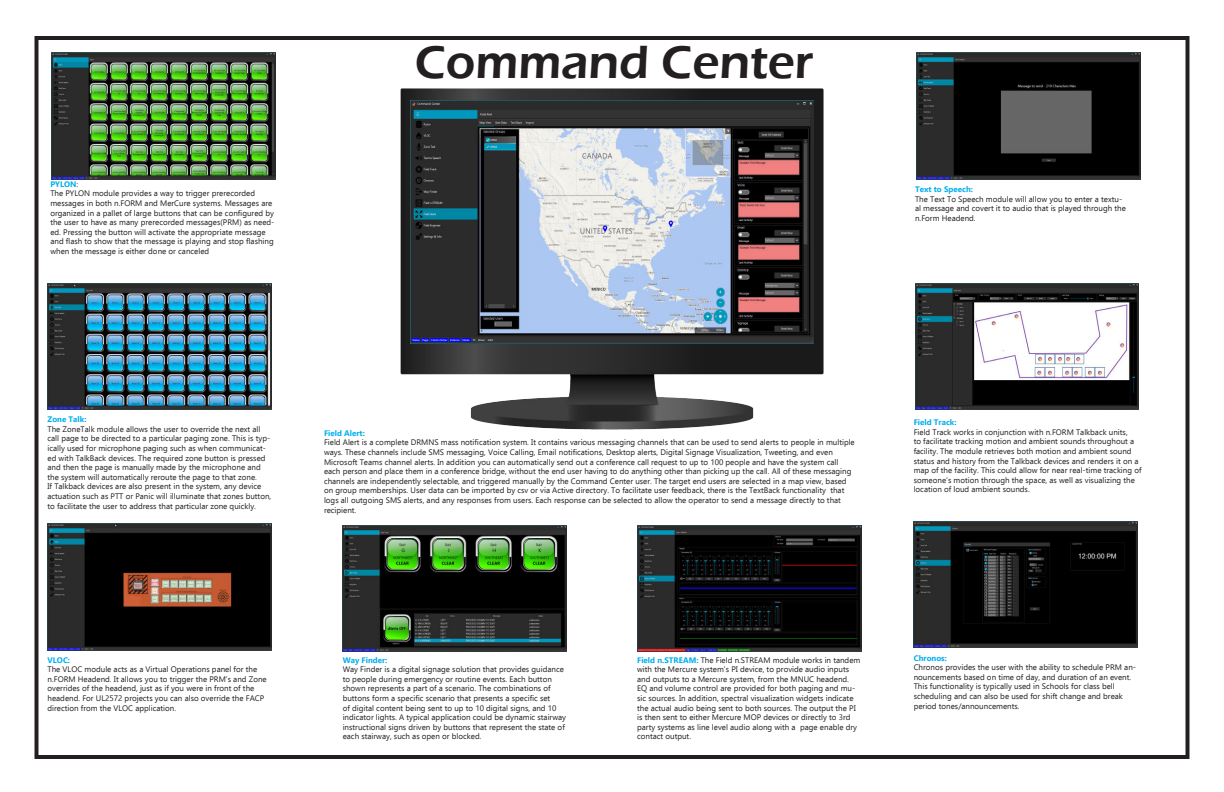
<style>
.page{position:relative;width:1224px;height:792px;background:#fff}
.page>*{position:absolute;margin:0;border:0;box-sizing:border-box;transform-origin:0 0}
.t1{font:600 48px "Eras ITC";color:#231f20}
.t2{font:8px/9.6px "Ebrima";color:#231f20}
.t3{font:700 8px "Ebrima";color:#00aeef}
.s1{font-weight:700;color:#00aeef}
</style>
<div class="page">
<div style="left:35px;top:36px;width:1155px;height:723px;border:4px solid #231f20"></div>
<img style="left:401px;top:89px;width:422px;height:341px">
<img style="left:410px;top:100px;width:404px;height:243px">
<img style="left:51px;top:53px;width:224px;height:126px">
<img style="left:48px;top:283px;width:223px;height:126px">
<img style="left:48px;top:524px;width:223px;height:126px">
<img style="left:916px;top:53px;width:224px;height:126px">
<img style="left:915px;top:283px;width:224px;height:126px">
<img style="left:914px;top:522px;width:223px;height:126px">
<img style="left:343px;top:525px;width:224px;height:126px">
<img style="left:637px;top:525px;width:224px;height:126px">
<p class="t2" style="left:50px;top:180px;width:226px"><span class="s1">PYLON</span>:<br>The PYLON module provides a way to trigger prerecorded messages in both n.FORM and MerCure systems. Messages are organized in a pallet of large buttons that can be configured by the user to have as many prerecorded messages(PRM) as need&shy;ed. Pressing the button will activate the appropriate message and flash to show that the message is playing and stop flashing when the message is either done or canceled</p>
<h1 class="t1" style="left:415px;top:42px;width:400px">Command Center</h1>
<p class="t3" style="left:915px;top:186px;width:59px">Text to Speech:</p>
<p class="t2" style="left:915px;top:195px;width:212px">The Text To Speech module will allow you to enter a textu&shy;al message and covert it to audio that is played through the n.Form Headend.</p>
<p class="t3" style="left:48px;top:416px;width:41px">Zone Talk:</p>
<p class="t2" style="left:48px;top:425px;width:225px">The ZoneTalk module allows the user to override the next all call page to be directed to a particular paging zone. This is typ&shy;ically used for microphone paging such as when communicat&shy;ed with TalkBack devices. The required zone button is pressed and then the page is manually made by the microphone and the system will automatically reroute the page to that zone.<br>If Talkback devices are also present in the system, any device actuation such as PTT or Panic will illuminate that zones button, to facilitate the user to address that particular zone quickly.</p>
<p class="t3" style="left:324px;top:430px;width:42px">Field Alert:</p>
<p class="t2" style="left:324px;top:437px;width:532px">Field Alert is a complete DRMNS mass notification system. It contains various messaging channels that can be used to send alerts to people in multiple ways. These channels include SMS messaging, Voice Calling, Email notifications, Desktop alerts, Digital Signage Visualization, Tweeting, and even Microsoft Teams channel alerts. In addition you can automatically send out a conference call request to up to 100 people and have the system call each person and place them in a conference bridge, without the end user having to do anything other than picking up the call. All of these messaging channels are independently selectable, and triggered manually by the Command Center user. The target end users are selected in a map view, based on group memberships. User data can be imported by csv or via Active directory. To facilitate user feedback, there is the TextBack functionality that logs all outgoing SMS alerts, and any responses from users. Each response can be selected to allow the operator to send a message directly to that recipient.</p>
<p class="t3" style="left:914px;top:419px;width:44px">Field Track:</p>
<p class="t2" style="left:914px;top:428px;width:229px">Field Track works in conjunction with n.FORM Talkback units,<br>to facilitate tracking motion and ambient sounds throughout a facility. The module retrieves both motion and ambient sound status and history from the Talkback devices and renders it on a map of the facility. This could allow for near real-time tracking of someone’s motion through the space, as well as visualizing the location of loud ambient sounds.</p>
<p class="t3" style="left:48px;top:657px;width:24px">VLOC:</p>
<p class="t2" style="left:48px;top:665px;width:221px">The VLOC module acts as a Virtual Operations panel for the n.FORM Headend. It allows you to trigger the PRM’s and Zone overrides of the headend, just as if you were in front of the headend. For UL2572 projects you can also override the FACP direction from the VLOC application.</p>
<p class="t3" style="left:343px;top:657px;width:46px">Way Finder:</p>
<p class="t2" style="left:343px;top:665px;width:225px">Way Finder is a digital signage solution that provides guidance to people during emergency or routine events. Each button shown represents a part of a scenario. The combinations of buttons form a specific scenario that presents a specific set<br>of digital content being sent to up to 10 digital signs, and 10 indicator lights. A typical application could be dynamic stairway instructional signs driven by buttons that represent the state of each stairway, such as open or blocked.</p>
<p class="t2" style="left:637px;top:656px;width:225px"><span class="s1">Field n.STREAM:</span> The Field n.STREAM module works in tandem with the Mercure system’s PI device, to provide audio inputs and outputs to a Mercure system, from the MNUC headend.<br>EQ and volume control are provided for both paging and mu&shy;sic sources. In addition, spectral visualization widgets indicate the actual audio being sent to both sources. The output the PI is then sent to either Mercure MOP devices or directly to 3rd party systems as line level audio along with a page enable dry contact output.</p>
<p class="t3" style="left:914px;top:655px;width:35px">Chronos:</p>
<p class="t2" style="left:914px;top:663px;width:224px">Chronos provides the user with the ability to schedule PRM an&shy;nouncements based on time of day, and duration of an event.<br>This functionality is typically used in Schools for class bell scheduling and can also be used for shift change and break period tones/announcements.</p>
</div>
